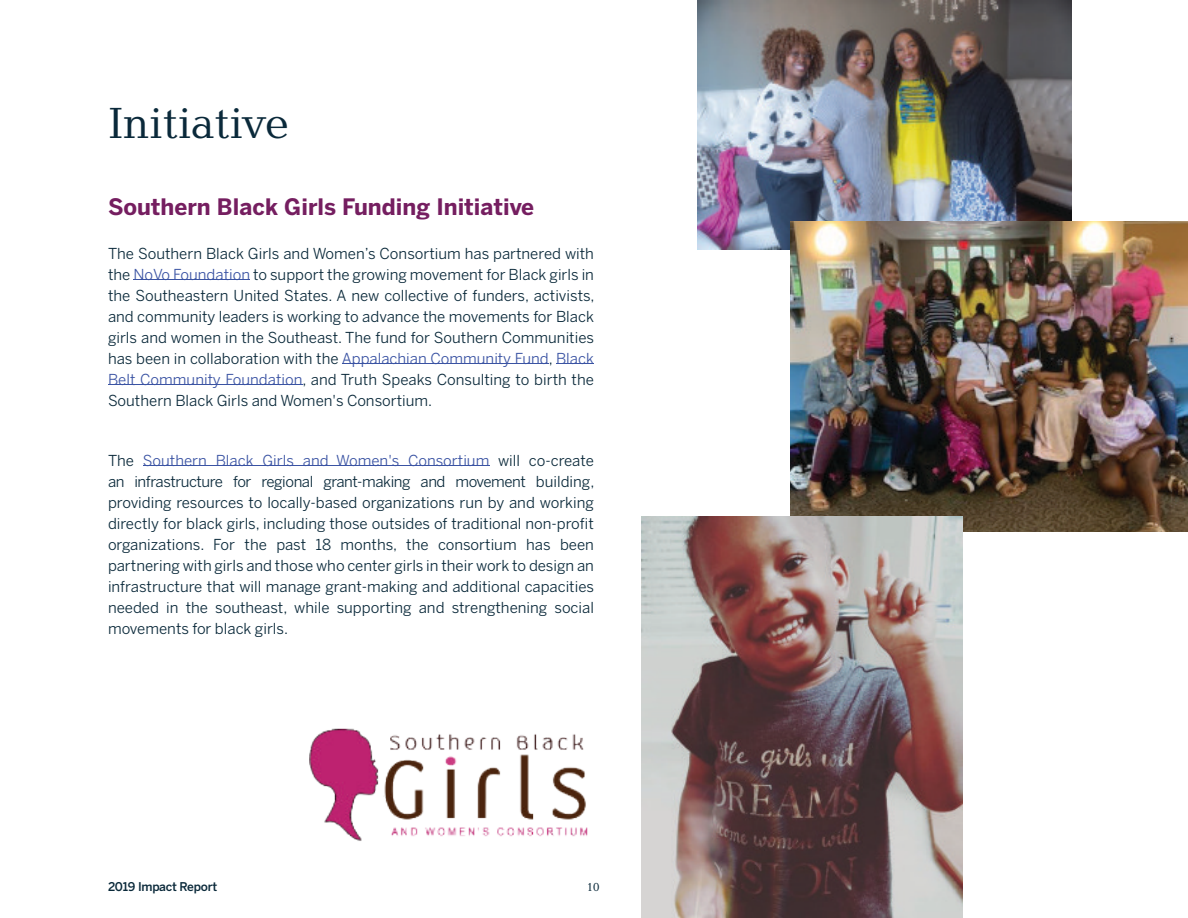
<style>
.page{position:relative;width:1188px;height:918px;background:#fff}
.page>*{position:absolute;margin:0;border:0;box-sizing:border-box;transform-origin:0 0}
.t1{font:45px "Baltica";color:#0a293a}
.t2{font:700 22.5px "Benton Sans";color:#751e60}
.t3{font:15px/21px "Benton Sans";color:#0a293a;text-align:justify}
.t4{font:500 12px "Benton Sans";letter-spacing:-.02em;color:#0a293a}
.t5{font:12px "Baltica";color:#0a293a}
.s1{color:#3a53a3}
</style>
<div class="page">
<img style="left:698px;top:0;width:374px;height:250px">
<img style="left:791px;top:221px;width:397px;height:310px">
<hr style="left:133px;top:280px;width:117px;height:1px;background:#3a53a3">
<hr style="left:342px;top:364px;width:207px;height:1px;background:#3a53a3">
<hr style="left:556px;top:364px;width:38px;height:1px;background:#3a53a3">
<hr style="left:108px;top:385px;width:195px;height:1px;background:#3a53a3">
<hr style="left:143px;top:466px;width:346px;height:1px;background:#3a53a3">
<img style="left:641px;top:516px;width:321px;height:402px">
<img style="left:309px;top:728px;width:279px;height:113px">
<h1 class="t1" style="left:108px;top:105px;width:182px">Initiative</h1>
<h2 class="t2" style="left:108px;top:197px;width:428px">Southern Black Girls Funding Initiative</h2>
<p class="t3" style="left:108px;top:244px;width:488px">The Southern Black Girls and Women’s Consortium has partnered with the <span class="s1">NoVo Foundation</span> to support the growing movement for Black girls in the Southeastern United States. A new collective of funders, activists, and community leaders is working to advance the movements for Black girls and women in the Southeast. The fund for Southern Communities has been in collaboration with the <span class="s1">Appalachian Community Fund</span>, <span class="s1">Black Belt Community Foundation</span>, and Truth Speaks Consulting to birth the Southern Black Girls and Women's Consortium.</p>
<p class="t3" style="left:108px;top:451px;width:488px">The <span class="s1">Southern Black Girls and Women's Consortium</span> will co-create an infrastructure for regional grant-making and movement building, providing resources to locally-based organizations run by and working directly for black girls, including those outsides of traditional non-profit organizations. For the past 18 months, the consortium has been partnering with girls and those who center girls in their work to design an infrastructure that will manage grant-making and additional capacities needed in the southeast, while supporting and strengthening social movements for black girls.</p>
<p class="t4" style="left:108px;top:882px;width:111px">2019 Impact Report</p>
<p class="t5" style="left:587px;top:882px;width:14px">10</p>
</div>
